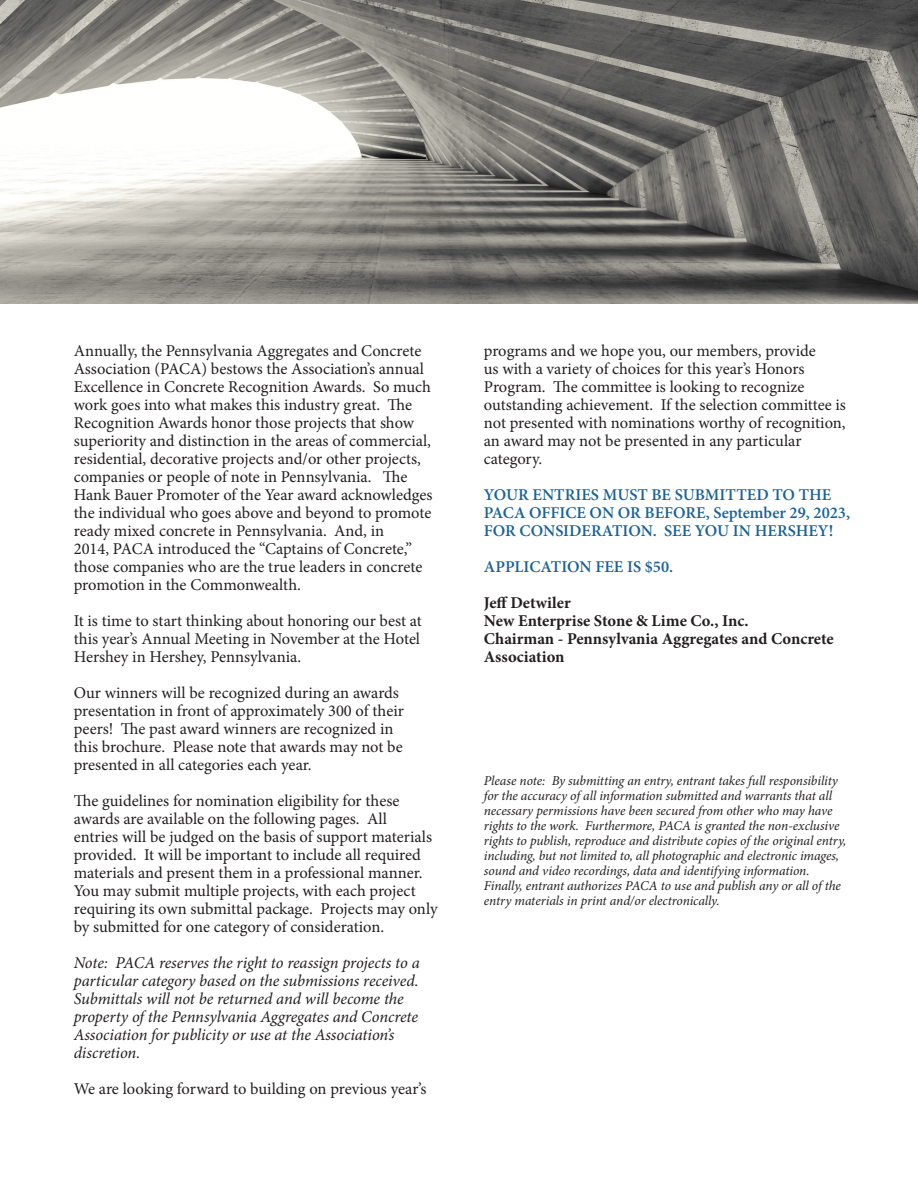
<style>
.page{position:relative;width:918px;height:1188px;background:#fff}
.page>*{position:absolute;margin:0;border:0;box-sizing:border-box;transform-origin:0 0}
.t1{font:16.5px/18px "Minion Pro";letter-spacing:-.005em;color:#231f20}
.t2{font:italic 16.5px/18px "Minion Pro";letter-spacing:-.01em;color:#231f20}
.t3{font:600 16.5px/18px "Minion Pro";color:#1c6295}
.t4{font:700 16.5px/18px "Minion Pro";color:#231f20}
.t5{font:italic 13.5px/15px "Minion Pro";letter-spacing:-.01em;color:#231f20}
</style>
<div class="page">
<img style="left:0;top:0;width:918px;height:304px">
<p class="t1" style="left:74px;top:342px;width:360px">Annually, the Pennsylvania Aggregates and Concrete Association (PACA) bestows the Association’s annual Excellence in Concrete Recognition Awards. So much work goes into what makes this industry great. The Recognition Awards honor those projects that show superiority and distinction in the areas of commercial, residential, decorative projects and/or other projects, companies or people of note in Pennsylvania. The Hank Bauer Promoter of the Year award acknowledges the individual who goes above and beyond to promote ready mixed concrete in Pennsylvania. And, in<br>2014, PACA introduced the “Captains of Concrete,” those companies who are the true leaders in concrete promotion in the Commonwealth.</p>
<p class="t1" style="left:74px;top:612px;width:350px;text-align:justify">It is time to start thinking about honoring our best at this year’s Annual Meeting in November at the Hotel Hershey in Hershey, Pennsylvania.</p>
<p class="t1" style="left:74px;top:684px;width:332px">Our winners will be recognized during an awards presentation in front of approximately 300 of their peers! The past award winners are recognized in this brochure. Please note that awards may not be presented in all categories each year.</p>
<p class="t1" style="left:74px;top:792px;width:365px">The guidelines for nomination eligibility for these awards are available on the following pages. All<br>entries will be judged on the basis of support materials provided. It will be important to include all required materials and present them in a professional manner.<br>You may submit multiple projects, with each project requiring its own submittal package. Projects may only by submitted for one category of consideration.</p>
<p class="t2" style="left:74px;top:954px;width:347px">Note: PACA reserves the right to reassign projects to a particular category based on the submissions received.<br>Submittals will not be returned and will become the property of the Pennsylvania Aggregates and Concrete Association for publicity or use at the Association’s discretion.</p>
<p class="t1" style="left:74px;top:1080px;width:354px">We are looking forward to building on previous year’s</p>
<p class="t1" style="left:484px;top:342px;width:364px">programs and we hope you, our members, provide<br>us with a variety of choices for this year’s Honors Program. The committee is looking to recognize outstanding achievement. If the selection committee is not presented with nominations worthy of recognition, an award may not be presented in any particular category.</p>
<p class="t3" style="left:484px;top:486px;width:368px">YOUR ENTRIES MUST BE SUBMITTED TO THE<br>PACA OFFICE ON OR BEFORE, September 29, 2023,<br>FOR CONSIDERATION. SEE YOU IN HERSHEY!</p>
<p class="t3" style="left:484px;top:558px;width:191px">APPLICATION FEE IS $50.</p>
<p class="t4" style="left:484px;top:594px;width:88px">Jeff Detwiler</p>
<p class="t4" style="left:484px;top:612px;width:351px">New Enterprise Stone &amp; Lime Co., Inc.<br>Chairman - Pennsylvania Aggregates and Concrete<br>Association</p>
<p class="t5" style="left:484px;top:773px;width:364px">Please note: By submitting an entry, entrant takes full responsibility for the accuracy of all information submitted and warrants that all necessary permissions have been secured from other who may have rights to the work. Furthermore, PACA is granted the non-exclusive rights to publish, reproduce and distribute copies of the original entry, including, but not limited to, all photographic and electronic images, sound and video recordings, data and identifying information.<br>Finally, entrant authorizes PACA to use and publish any or all of the entry materials in print and/or electronically.</p>
</div>
